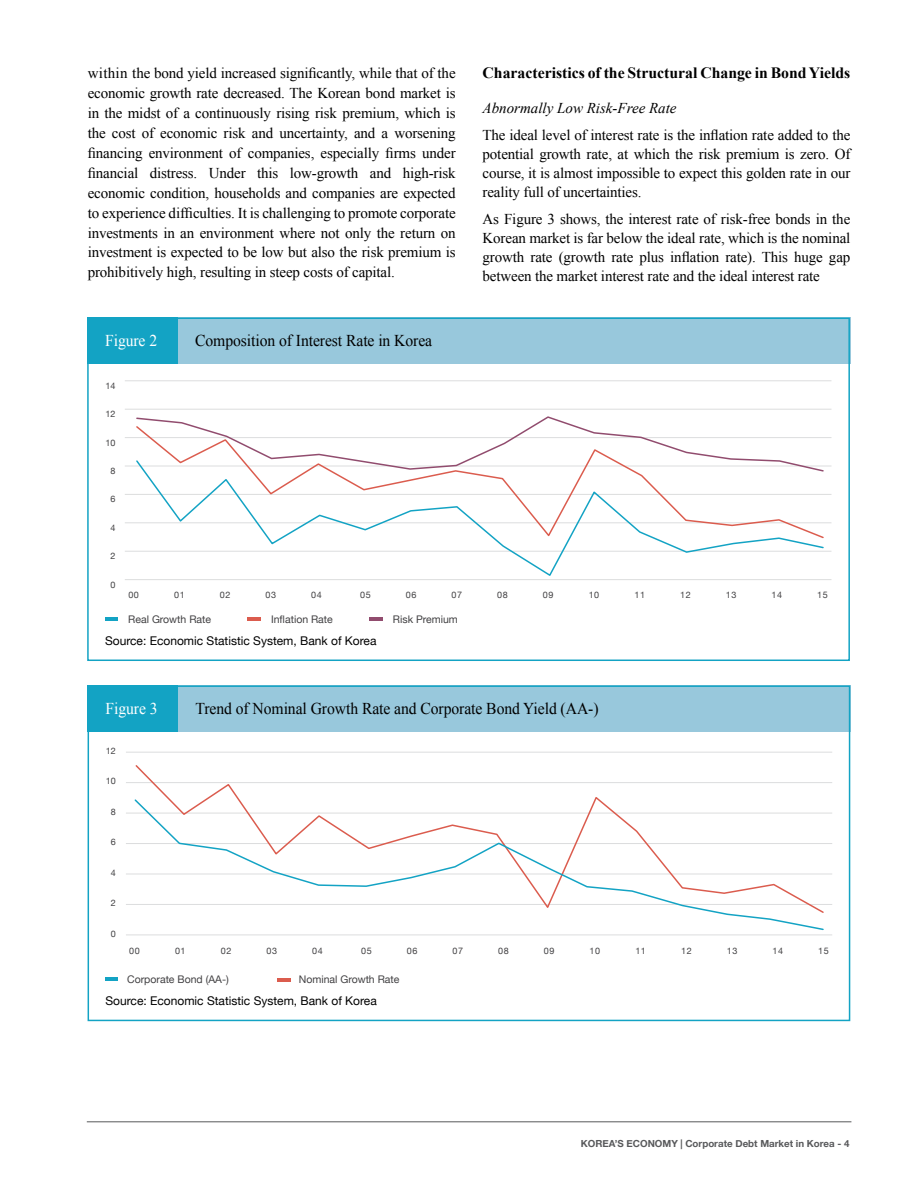
<style>
.page{position:relative;width:918px;height:1188px;background:#fff}
.page>*{position:absolute;margin:0;border:0;box-sizing:border-box;transform-origin:0 0}
.t1{font:16.5px "Times New Roman";letter-spacing:-.005em;color:#000;scale:.95 1}
.t2{font:16.5px "Times New Roman";letter-spacing:-.005em;color:#fff;scale:.95 1}
.t3{font:700 15.75px "Times New Roman";color:#000}
.t4{font:15px/20px "Times New Roman";letter-spacing:-.01em;color:#000;text-align:justify}
.t5{font:italic 15px "Times New Roman";color:#000}
.t6{font:12px "Helvetica Neue";color:#000}
.t7{font:10.5px "Helvetica Neue";color:#414042}
.t8{font:700 9.75px "Helvetica Neue";color:#58595b}
.t9{font:9px "Helvetica Neue";letter-spacing:.07em;color:#414042}
</style>
<div class="page">
<hr style="left:87px;top:1122px;width:764px;height:1px;background:#58595b">
<div style="left:89px;top:685px;width:761px;height:47px;background:#98c8dc"></div>
<div style="left:88px;top:685px;width:90px;height:47px;background:#13a3c4"></div>
<hr style="left:126px;top:813px;width:706px;height:1px;background:#dcddde">
<hr style="left:126px;top:752px;width:706px;height:1px;background:#dcddde">
<hr style="left:126px;top:843px;width:706px;height:1px;background:#dcddde">
<hr style="left:126px;top:782px;width:706px;height:1px;background:#dcddde">
<hr style="left:126px;top:874px;width:706px;height:1px;background:#dcddde">
<hr style="left:126px;top:904px;width:706px;height:1px;background:#dcddde">
<hr style="left:126px;top:935px;width:706px;height:1px;background:#dcddde">
<hr style="left:105px;top:977px;width:13px;height:4px;background:#13a3c4">
<hr style="left:277px;top:978px;width:13px;height:4px;background:#db5c4e">
<svg style="left:133px;top:798px;width:692px;height:133px"></svg>
<div style="left:89px;top:318px;width:761px;height:46px;background:#98c8dc"></div>
<div style="left:87px;top:318px;width:90px;height:46px;background:#13a3c4"></div>
<hr style="left:105px;top:617px;width:13px;height:4px;background:#13a3c4">
<hr style="left:248px;top:617px;width:13px;height:4px;background:#db5c4e">
<hr style="left:370px;top:617px;width:13px;height:4px;background:#914c6e">
<hr style="left:125px;top:466px;width:706px;height:1px;background:#dcddde">
<hr style="left:125px;top:380px;width:706px;height:1px;background:#dcddde">
<hr style="left:125px;top:409px;width:706px;height:1px;background:#dcddde">
<hr style="left:125px;top:494px;width:706px;height:1px;background:#dcddde">
<hr style="left:125px;top:437px;width:706px;height:1px;background:#dcddde">
<hr style="left:125px;top:522px;width:706px;height:1px;background:#dcddde">
<hr style="left:125px;top:551px;width:706px;height:1px;background:#dcddde">
<hr style="left:125px;top:579px;width:706px;height:1px;background:#dcddde">
<svg style="left:136px;top:416px;width:437px;height:9px"></svg>
<svg style="left:136px;top:425px;width:612px;height:34px"></svg>
<svg style="left:135px;top:459px;width:690px;height:117px"></svg>
<div style="left:87px;top:318px;width:763px;height:343px;border:2px solid #13a3c4"></div>
<div style="left:88px;top:685px;width:762px;height:336px;border:2px solid #13a3c4"></div>
<p class="t4" style="left:88px;top:63px;width:369px">within the bond yield increased significantly, while that of the economic growth rate decreased. The Korean bond market is in the midst of a continuously rising risk premium, which is the cost of economic risk and uncertainty, and a worsening financing environment of companies, especially firms under financial distress. Under this low-growth and high-risk economic condition, households and companies are expected to experience difficulties. It is challenging to promote corporate investments in an environment where not only the return on investment is expected to be low but also the risk premium is prohibitively high, resulting in steep costs of capital.</p>
<p class="t3" style="left:483px;top:62px;width:369px">Characteristics of the Structural Change in Bond Yields</p>
<p class="t5" style="left:483px;top:97px;width:196px">Abnormally Low Risk-Free Rate</p>
<p class="t4" style="left:483px;top:125px;width:369px;line-height:19px">The ideal level of interest rate is the inflation rate added to the potential growth rate, at which the risk premium is zero. Of course, it is almost impossible to expect this golden rate in our reality full of uncertainties.</p>
<p class="t4" style="left:483px;top:209px;width:369px;line-height:19px">As Figure 3 shows, the interest rate of risk-free bonds in the Korean market is far below the ideal rate, which is the nominal growth rate (growth rate plus inflation rate). This huge gap between the market interest rate and the ideal interest rate</p>
<p class="t2" style="left:105px;top:330px;width:56px">Figure 2</p>
<p class="t1" style="left:195px;top:330px;width:251px">Composition of Interest Rate in Korea</p>
<p class="t9" style="left:106px;top:379px;width:12px">14</p>
<p class="t9" style="left:106px;top:407px;width:12px">12</p>
<p class="t9" style="left:106px;top:436px;width:12px">10</p>
<p class="t9" style="left:111px;top:464px;width:7px">8</p>
<p class="t9" style="left:111px;top:493px;width:7px">6</p>
<p class="t9" style="left:111px;top:521px;width:7px">4</p>
<p class="t9" style="left:111px;top:550px;width:7px">2</p>
<p class="t9" style="left:111px;top:578px;width:7px">0</p>
<p class="t9" style="left:128px;top:588px;width:12px">00</p>
<p class="t9" style="left:174px;top:588px;width:12px">01</p>
<p class="t9" style="left:220px;top:588px;width:12px">02</p>
<p class="t9" style="left:266px;top:588px;width:12px">03</p>
<p class="t9" style="left:311px;top:588px;width:12px">04</p>
<p class="t9" style="left:360px;top:588px;width:12px">05</p>
<p class="t9" style="left:406px;top:588px;width:12px">06</p>
<p class="t9" style="left:452px;top:588px;width:12px">07</p>
<p class="t9" style="left:497px;top:588px;width:12px">08</p>
<p class="t9" style="left:543px;top:588px;width:12px">09</p>
<p class="t9" style="left:589px;top:588px;width:12px">10</p>
<p class="t9" style="left:634px;top:588px;width:12px">11</p>
<p class="t9" style="left:680px;top:588px;width:12px">12</p>
<p class="t9" style="left:726px;top:588px;width:12px">13</p>
<p class="t9" style="left:772px;top:588px;width:12px">14</p>
<p class="t9" style="left:817px;top:588px;width:12px">15</p>
<p class="t7" style="left:128px;top:611px;width:84px">Real Growth Rate</p>
<p class="t7" style="left:271px;top:611px;width:63px">Inflation Rate</p>
<p class="t7" style="left:393px;top:611px;width:66px">Risk Premium</p>
<p class="t6" style="left:105px;top:632px;width:273px">Source: Economic Statistic System, Bank of Korea</p>
<p class="t2" style="left:105px;top:698px;width:56px">Figure 3</p>
<p class="t1" style="left:196px;top:698px;width:426px">Trend of Nominal Growth Rate and Corporate Bond Yield (AA-)</p>
<p class="t9" style="left:106px;top:744px;width:12px">12</p>
<p class="t9" style="left:106px;top:775px;width:12px">10</p>
<p class="t9" style="left:111px;top:805px;width:7px">8</p>
<p class="t9" style="left:111px;top:836px;width:7px">6</p>
<p class="t9" style="left:111px;top:866px;width:7px">4</p>
<p class="t9" style="left:111px;top:897px;width:7px">2</p>
<p class="t9" style="left:111px;top:927px;width:7px">0</p>
<p class="t9" style="left:129px;top:944px;width:12px">00</p>
<p class="t9" style="left:175px;top:944px;width:12px">01</p>
<p class="t9" style="left:221px;top:944px;width:12px">02</p>
<p class="t9" style="left:266px;top:944px;width:12px">03</p>
<p class="t9" style="left:312px;top:944px;width:12px">04</p>
<p class="t9" style="left:361px;top:944px;width:12px">05</p>
<p class="t9" style="left:407px;top:944px;width:12px">06</p>
<p class="t9" style="left:452px;top:944px;width:12px">07</p>
<p class="t9" style="left:498px;top:944px;width:12px">08</p>
<p class="t9" style="left:544px;top:944px;width:12px">09</p>
<p class="t9" style="left:590px;top:944px;width:12px">10</p>
<p class="t9" style="left:635px;top:944px;width:12px">11</p>
<p class="t9" style="left:681px;top:944px;width:12px">12</p>
<p class="t9" style="left:727px;top:944px;width:12px">13</p>
<p class="t9" style="left:773px;top:944px;width:12px">14</p>
<p class="t9" style="left:818px;top:944px;width:12px">15</p>
<p class="t7" style="left:127px;top:971px;width:103px">Corporate Bond (AA-)</p>
<p class="t7" style="left:299px;top:972px;width:102px">Nominal Growth Rate</p>
<p class="t6" style="left:105px;top:992px;width:273px">Source: Economic Statistic System, Bank of Korea</p>
<p class="t8" style="left:581px;top:1135px;width:270px">KOREA’S ECONOMY | Corporate Debt Market in Korea - 4</p>
</div>
